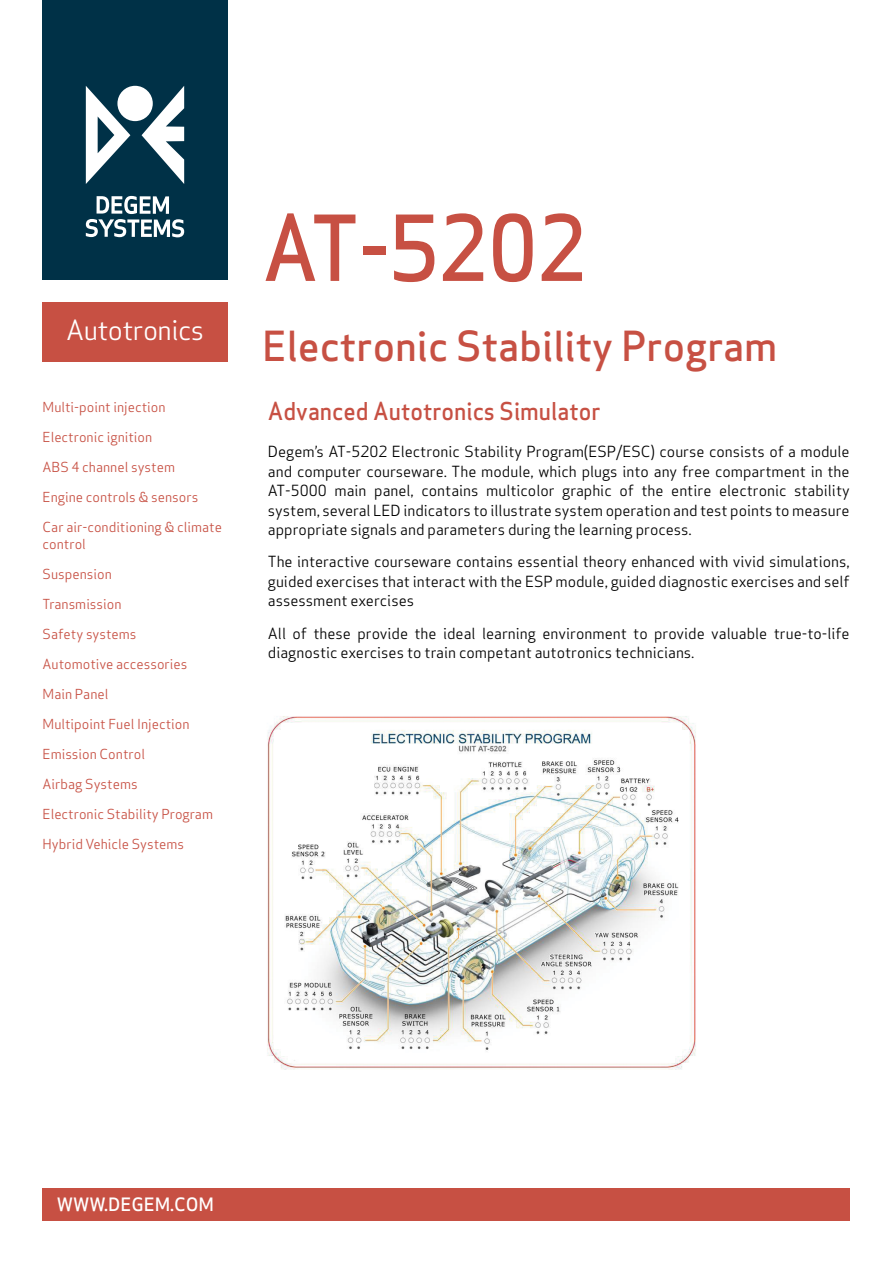
<style>
.page{position:relative;width:893px;height:1263px;background:#fff}
.page>*{position:absolute;margin:0;border:0;box-sizing:border-box;transform-origin:0 0}
.t1{font:500 88.5px "Apex Sans";color:#c75043;scale:.93 1}
.t2{font:500 40.5px "Apex Sans";color:#c75043}
.t3{font:27px "Apex Sans";letter-spacing:-.02em;color:#fff}
.t4{font:500 24px "Apex Sans";color:#c75043;scale:.95 1}
.t5{font:500 18px "Apex Sans";color:#fff}
.t6{font:15px/19.5px "Apex Sans";color:#000;text-align:justify}
.t7{font:13.5px/17.2px "Apex Sans";color:#c75043}
</style>
<div class="page">
<div style="left:42px;top:0;width:186px;height:280px;background:#003147"></div>
<div style="left:42px;top:302px;width:185px;height:60px;background:#c75043"></div>
<div style="left:43px;top:1188px;width:807px;height:32px;background:#c75043"></div>
<img style="left:267px;top:716px;width:429px;height:354px">
<svg style="left:86px;top:196px;width:98px;height:41px"></svg>
<svg style="left:86px;top:86px;width:44px;height:98px"></svg>
<div style="left:117px;top:86px;width:36px;height:35px;background:#fff;border-radius:50%"></div>
<svg style="left:142px;top:86px;width:42px;height:98px"></svg>
<h3 class="t3" style="left:66px;top:308px;width:139px">Autotronics</h3>
<p class="t7" style="left:43px;top:397px;width:124px">Multi-point injection</p>
<p class="t7" style="left:43px;top:427px;width:111px">Electronic ignition</p>
<p class="t7" style="left:43px;top:457px;width:134px">ABS 4 channel system</p>
<p class="t7" style="left:43px;top:487px;width:157px">Engine controls &amp; sensors</p>
<p class="t7" style="left:43px;top:517px;width:181px">Car air-conditioning &amp; climate control</p>
<p class="t7" style="left:43px;top:564px;width:71px">Suspension</p>
<p class="t7" style="left:43px;top:594px;width:80px">Transmission</p>
<p class="t7" style="left:43px;top:624px;width:95px">Safety systems</p>
<p class="t7" style="left:43px;top:654px;width:146px">Automotive accessories</p>
<p class="t7" style="left:43px;top:684px;width:67px">Main Panel</p>
<p class="t7" style="left:43px;top:714px;width:148px">Multipoint Fuel Injection</p>
<p class="t7" style="left:43px;top:744px;width:104px">Emission Control</p>
<p class="t7" style="left:43px;top:774px;width:97px">Airbag Systems</p>
<p class="t7" style="left:43px;top:804px;width:172px">Electronic Stability Program</p>
<p class="t7" style="left:43px;top:834px;width:143px">Hybrid Vehicle Systems</p>
<h1 class="t1" style="left:262px;top:170px;width:351px">AT-5202</h1>
<h2 class="t2" style="left:262px;top:310px;width:517px">Electronic Stability Program</h2>
<h3 class="t4" style="left:268px;top:390px;width:352px">Advanced Autotronics Simulator</h3>
<p class="t6" style="left:268px;top:440px;width:583px">Degem’s AT-5202 Electronic Stability Program(ESP/ESC) course consists of a module and computer courseware. The module, which plugs into any free compartment in the AT-5000 main panel, contains multicolor graphic of the entire electronic stability system, several LED indicators to illustrate system operation and test points to measure appropriate signals and parameters during the learning process.</p>
<p class="t6" style="left:268px;top:551px;width:583px">The interactive courseware contains essential theory enhanced with vivid simulations, guided exercises that interact with the ESP module, guided diagnostic exercises and self assessment exercises</p>
<p class="t6" style="left:268px;top:622px;width:583px">All of these provide the ideal learning environment to provide valuable true-to-life diagnostic exercises to train competant autotronics technicians.</p>
<p class="t5" style="left:57px;top:1189px;width:159px">WWW.DEGEM.COM</p>
</div>
